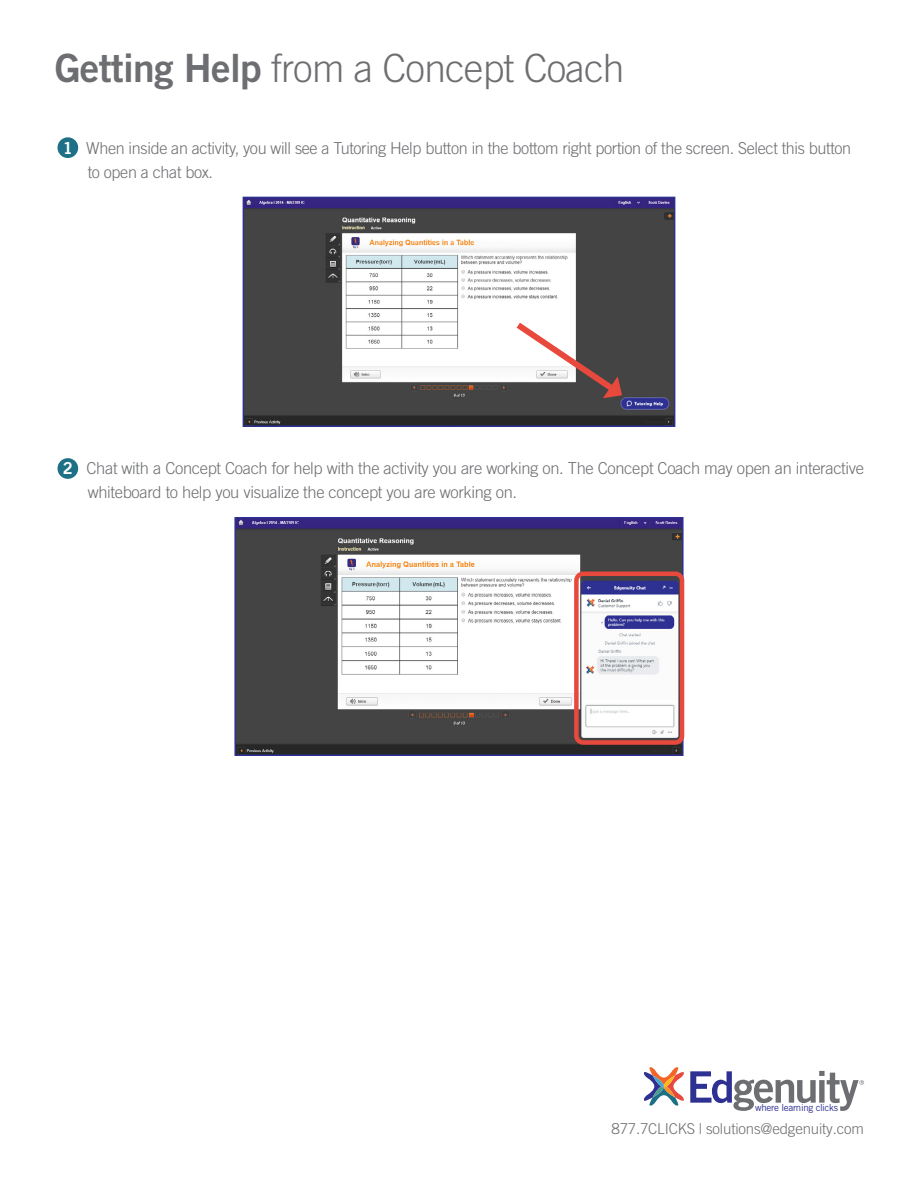
<style>
.page{position:relative;width:918px;height:1188px;background:#fff}
.page>*{position:absolute;margin:0;border:0;box-sizing:border-box;transform-origin:0 0}
.t1{font:300 39px "Trade Gothic LT Pro";letter-spacing:-.02em;color:#6d6e71}
.t2{font:300 16.5px/24px "Trade Gothic LT Std";letter-spacing:-.02em;color:#6d6e71}
.t3{font:300 15px "Trade Gothic LT Pro";letter-spacing:-.01em;color:#6d6e71}
.t4{font:9.75px "Trade Gothic LT Std";letter-spacing:-.03em;color:#2e3192}
.s1{font-family:"Trade Gothic LT Pro Bd 2";font-weight:400}
.s2{font-family:"Trade Gothic LT Std Bd 2";font-weight:400;color:#fff}
</style>
<div class="page">
<div style="left:58px;top:137px;width:20px;height:21px;background:#1d7085;border-radius:50%"></div>
<div style="left:58px;top:458px;width:20px;height:21px;background:#1d7085;border-radius:50%"></div>
<img style="left:246px;top:200px;width:426px;height:224px">
<div style="left:243px;top:197px;width:432px;height:230px;border:2px solid #2e3092"></div>
<svg style="left:510px;top:317px;width:113px;height:82px"></svg>
<img style="left:237px;top:520px;width:444px;height:233px">
<div style="left:234px;top:517px;width:450px;height:239px;border:2px solid #2e3092"></div>
<div style="left:574px;top:572px;width:110px;height:173px;border:4px solid #e8493d;border-radius:7px"></div>
<svg style="left:644px;top:1067px;width:40px;height:39px"></svg>
<svg style="left:690px;top:1071px;width:174px;height:40px"></svg>
<h1 class="t1" style="left:55px;top:45px;width:571px"><span class="s1">Getting Help</span> from a Concept Coach</h1>
<p class="t2" style="left:88px;top:135px;width:765px;text-indent:-25px"><span class="s2">1</span> When inside an activity, you will see a Tutoring Help button in the bottom right portion of the screen. Select this button to open a chat box.</p>
<p class="t2" style="left:88px;top:456px;width:778px;text-indent:-25px"><span class="s2">2</span> Chat with a Concept Coach for help with the activity you are working on. The Concept Coach may open an interactive whiteboard to help you visualize the concept you are working on.</p>
<p class="t4" style="left:755px;top:1102px;width:84px">where learning clicks</p>
<p class="t3" style="left:612px;top:1120px;width:254px">877.7CLICKS | solutions@edgenuity.com</p>
</div>
